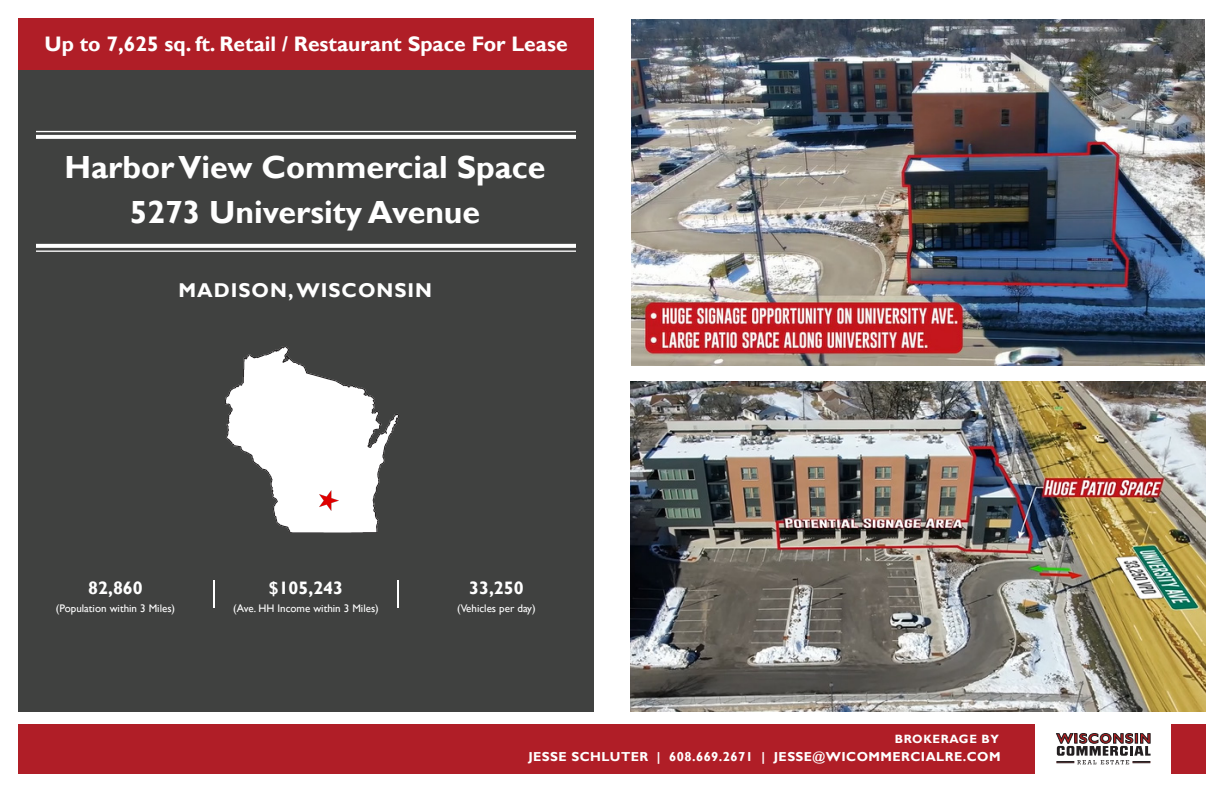
<style>
.page{position:relative;width:1224px;height:792px;background:#fff}
.page>*{position:absolute;margin:0;border:0;box-sizing:border-box;transform-origin:0 0}
.t1{font:700 32px "Gill Sans";color:#fff}
.t2{font:700 21px "Gill Sans";color:#fff}
.t3{font:700 20px "Gill Sans";letter-spacing:.05em;color:#fff}
.t4{font:700 18px "Gill Sans";color:#fff}
.t5{font:700 13px "Gill Sans";letter-spacing:.035em;color:#fff}
.t6{font:700 12px "Gill Sans";letter-spacing:.05em;color:#fff}
.t7{font:11px "Gill Sans";color:#fff}
</style>
<div class="page">
<div style="left:18px;top:69px;width:576px;height:643px;background:#404140"></div>
<div style="left:18px;top:18px;width:576px;height:51px;background:#b01e27"></div>
<hr style="left:36px;top:131px;width:540px;height:1px;background:#fff">
<svg style="left:36px;top:135px;width:540px;height:4px;fill:#fff"></svg>
<hr style="left:36px;top:251px;width:540px;height:1px;background:#fff">
<svg style="left:36px;top:244px;width:540px;height:4px;fill:#fff"></svg>
<hr style="left:213px;top:580px;width:2px;height:28px;background:#fff">
<hr style="left:397px;top:580px;width:2px;height:28px;background:#fff">
<img style="left:225px;top:347px;width:174px;height:185px">
<img style="left:320px;top:491px;width:18px;height:20px">
<div style="left:18px;top:725px;width:1188px;height:49px;background:#b01e27"></div>
<div style="left:1035px;top:720px;width:136px;height:72px;background:#fff"></div>
<svg style="left:1056px;top:733px;width:95px;height:31px"></svg>
<img style="left:630px;top:381px;width:576px;height:331px">
<img style="left:631px;top:19px;width:574px;height:347px">
<p class="t2" style="left:44px;top:31px;width:525px">Up to 7,625 sq. ft. Retail / Restaurant Space For Lease</p>
<p class="t1" style="left:65px;top:148px;width:482px">Harbor View Commercial Space</p>
<p class="t1" style="left:130px;top:193px;width:352px">5273 University Avenue</p>
<p class="t3" style="left:179px;top:278px;width:255px">MADISON, WISCONSIN</p>
<p class="t4" style="left:88px;top:577px;width:56px">82,860</p>
<p class="t7" style="left:56px;top:601px;width:121px">(Population within 3 Miles)</p>
<p class="t4" style="left:269px;top:577px;width:76px">$105,243</p>
<p class="t7" style="left:233px;top:601px;width:147px">(Ave. HH Income within 3 Miles)</p>
<p class="t4" style="left:469px;top:577px;width:56px">33,250</p>
<p class="t7" style="left:457px;top:601px;width:80px">(Vehicles per day)</p>
<p class="t6" style="left:895px;top:732px;width:106px">BROKERAGE BY</p>
<p class="t5" style="left:528px;top:749px;width:474px">JESSE SCHLUTER | 608.669.2671 | JESSE@WICOMMERCIALRE.COM</p>
</div>
